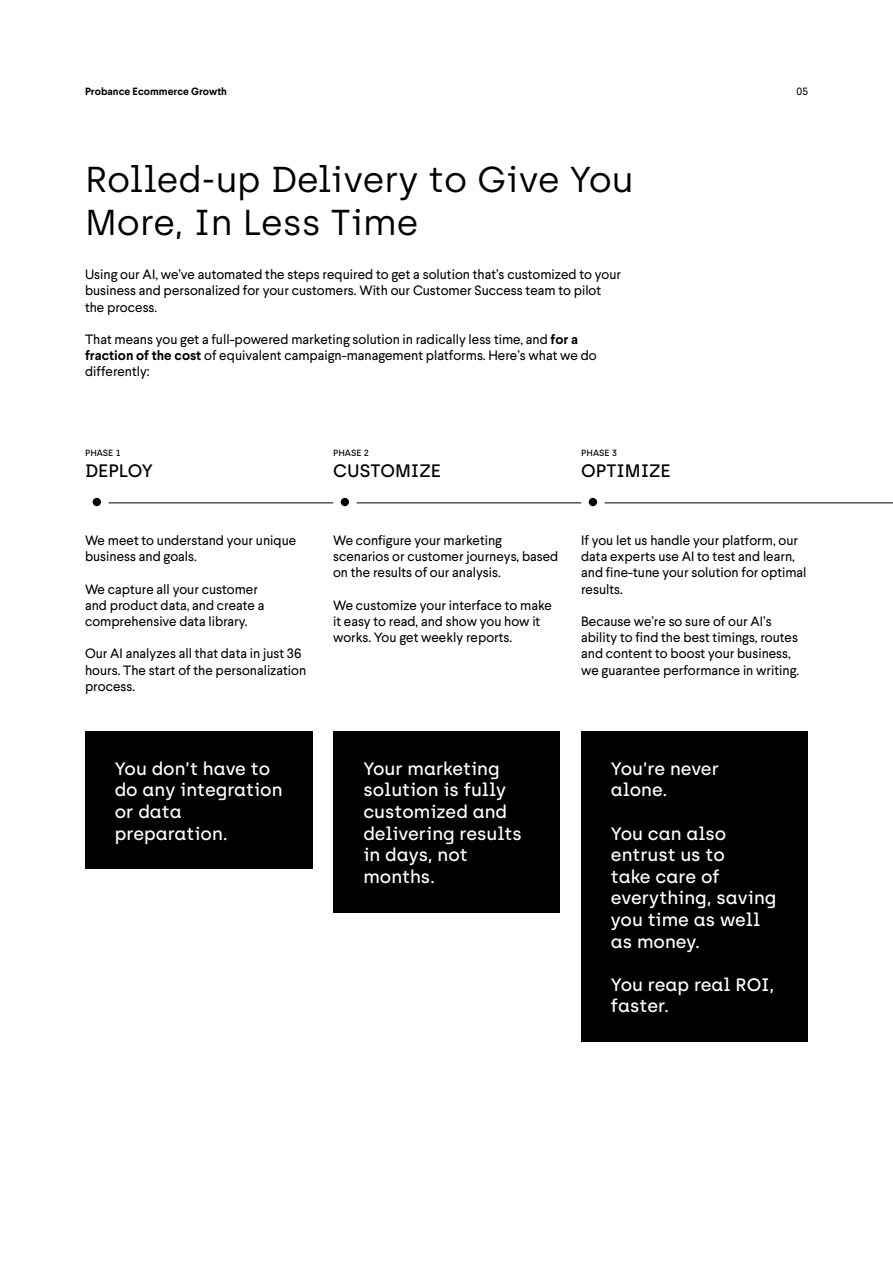
<style>
.page{position:relative;width:893px;height:1263px;background:#fff}
.page>*{position:absolute;margin:0;border:0;box-sizing:border-box;transform-origin:0 0}
.t1{font:36px/43.2px "Archia";color:#000}
.t2{font:500 18px/21.6px "Archia";color:#fff}
.t3{font:500 18px "Archia";color:#000}
.t4{font:13.5px/16.2px "Larsseit";color:#000}
.t5{font:700 10.5px "Larsseit";color:#000}
.t6{font:10.5px "Larsseit";color:#000}
.t7{font:500 9px "Archia";color:#000}
.s1{font-weight:700}
</style>
<div class="page">
<hr style="left:85px;top:502px;width:808px;height:1px;background:#000">
<div style="left:89px;top:494px;width:16px;height:16px;background:#000;border-radius:50%"></div>
<div style="left:85px;top:490px;width:24px;height:24px;border:8px solid #fff;border-radius:50%"></div>
<div style="left:337px;top:494px;width:16px;height:16px;background:#000;border-radius:50%"></div>
<div style="left:333px;top:490px;width:24px;height:24px;border:8px solid #fff;border-radius:50%"></div>
<div style="left:585px;top:494px;width:16px;height:16px;background:#000;border-radius:50%"></div>
<div style="left:581px;top:490px;width:24px;height:24px;border:8px solid #fff;border-radius:50%"></div>
<div style="left:85px;top:731px;width:228px;height:138px;background:#000"></div>
<div style="left:334px;top:731px;width:226px;height:181px;background:#000"></div>
<div style="left:581px;top:731px;width:227px;height:311px;background:#000"></div>
<p class="t5" style="left:85px;top:84px;width:144px">Probance Ecommerce Growth</p>
<p class="t6" style="left:796px;top:85px;width:13px">05</p>
<h1 class="t1" style="left:85px;top:158px;width:550px">Rolled-up Delivery to Give You<br>More, In Less Time</h1>
<p class="t4" style="left:85px;top:266px;width:538px">Using our AI, we’ve automated the steps required to get a solution that’s customized to your business and personalized for your customers. With our Customer Success team to pilot the process.</p>
<p class="t4" style="left:85px;top:331px;width:513px">That means you get a full-powered marketing solution in radically less time, and <span class="s1">for a fraction of the cost</span> of equivalent campaign-management platforms. Here’s what we do differently:</p>
<p class="t7" style="left:85px;top:447px;width:37px">PHASE 1</p>
<h2 class="t3" style="left:85px;top:460px;width:69px">DEPLOY</h2>
<p class="t4" style="left:85px;top:532px;width:213px">We meet to understand your unique business and goals.</p>
<p class="t4" style="left:85px;top:581px;width:181px">We capture all your customer and product data, and create a comprehensive data library.</p>
<p class="t4" style="left:85px;top:646px;width:223px">Our AI analyzes all that data in just 36 hours. The start of the personalization process.</p>
<p class="t7" style="left:333px;top:447px;width:38px">PHASE 2</p>
<h2 class="t3" style="left:333px;top:460px;width:109px">CUSTOMIZE</h2>
<p class="t4" style="left:333px;top:532px;width:227px">We configure your marketing scenarios or customer journeys, based on the results of our analysis.</p>
<p class="t4" style="left:333px;top:597px;width:220px">We customize your interface to make it easy to read, and show you how it works. You get weekly reports.</p>
<p class="t7" style="left:581px;top:447px;width:38px">PHASE 3</p>
<h2 class="t3" style="left:581px;top:460px;width:91px">OPTIMIZE</h2>
<p class="t4" style="left:581px;top:532px;width:227px">If you let us handle your platform, our data experts use AI to test and learn, and fine-tune your solution for optimal results.</p>
<p class="t4" style="left:581px;top:613px;width:220px">Because we’re so sure of our AI’s ability to find the best timings, routes and content to boost your business, we guarantee performance in writing.</p>
<h2 class="t2" style="left:115px;top:757px;width:169px">You don’t have to do any integration or data preparation.</h2>
<h2 class="t2" style="left:363px;top:757px;width:160px">Your marketing solution is fully customized and delivering results in days, not months.</h2>
<h2 class="t2" style="left:611px;top:757px;width:110px">You’re never alone.</h2>
<h2 class="t2" style="left:611px;top:822px;width:167px">You can also entrust us to<br>take care of everything, saving you time as well as money.</h2>
<h2 class="t2" style="left:611px;top:973px;width:165px">You reap real ROI, faster.</h2>
</div>
